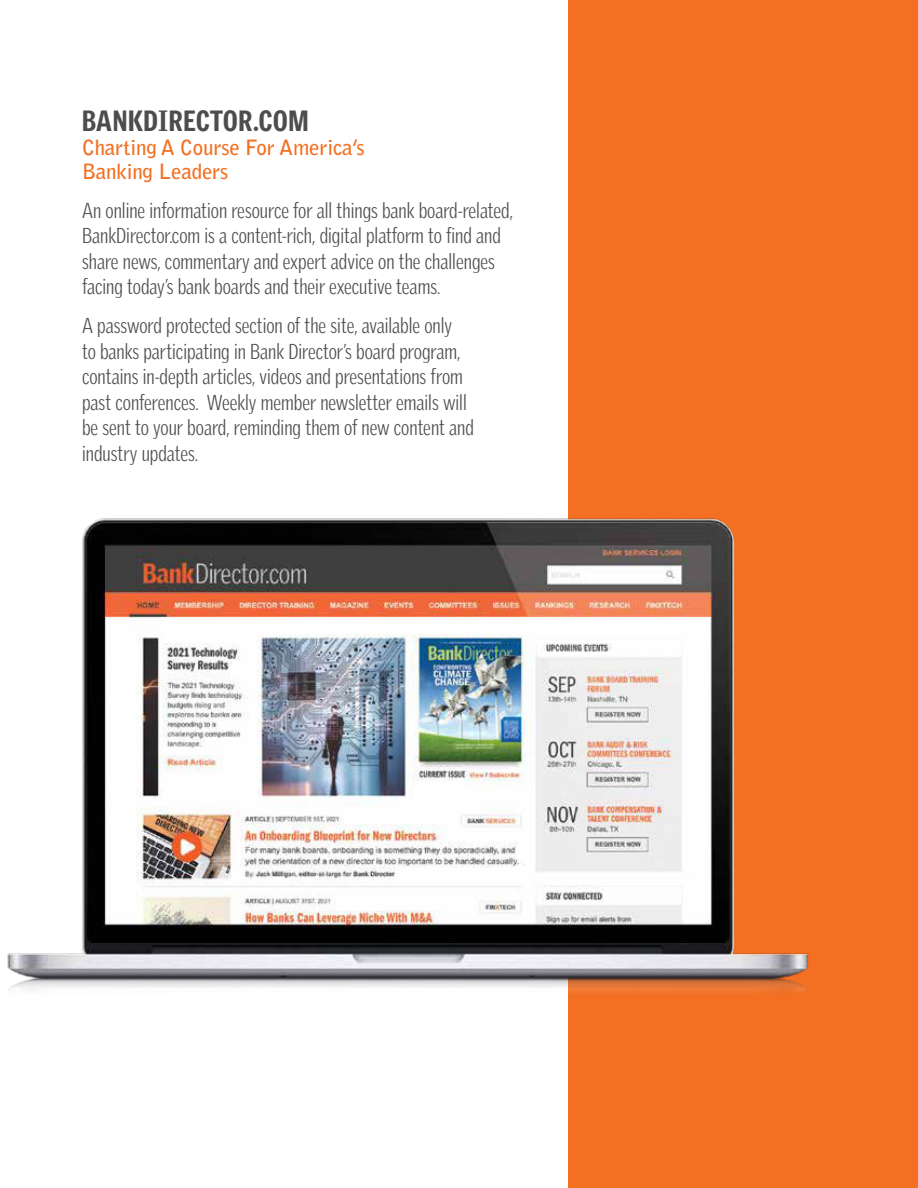
<style>
.page{position:relative;width:918px;height:1188px;background:#fff}
.page>*{position:absolute;margin:0;border:0;box-sizing:border-box;transform-origin:0 0}
.t1{font:900 28.5px "Griffith Gothic Cond";letter-spacing:.025em;color:#4d4d4f}
.t2{font:300 21px/25.5px "Griffith Gothic Cond";color:#4d4d4f}
.t3{font:700 21px/24px "Bell Gothic";letter-spacing:-.01em;color:#f36f21}
</style>
<div class="page">
<div style="left:568px;top:0;width:350px;height:1188px;background:#f36f21"></div>
<img style="left:7px;top:518px;width:801px;height:474px">
<h1 class="t1" style="left:82px;top:109px;width:228px">BANKDIRECTOR.COM</h1>
<p class="t3" style="left:82px;top:137px;width:284px">Charting A Course For America’s<br>Banking Leaders</p>
<p class="t2" style="left:82px;top:198px;width:432px">An online information resource for all things bank board-related, BankDirector.com is a content-rich, digital platform to 昀椀nd and share news, commentary and expert advice on the challenges facing today’s bank boards and their executive teams.</p>
<p class="t2" style="left:82px;top:313px;width:393px">A password protected section of the site, available only<br>to banks participating in Bank Director’s board program, contains in-depth articles, videos and presentations from past conferences. Weekly member newsletter emails will be sent to your board, reminding them of new content and industry updates.</p>
</div>
